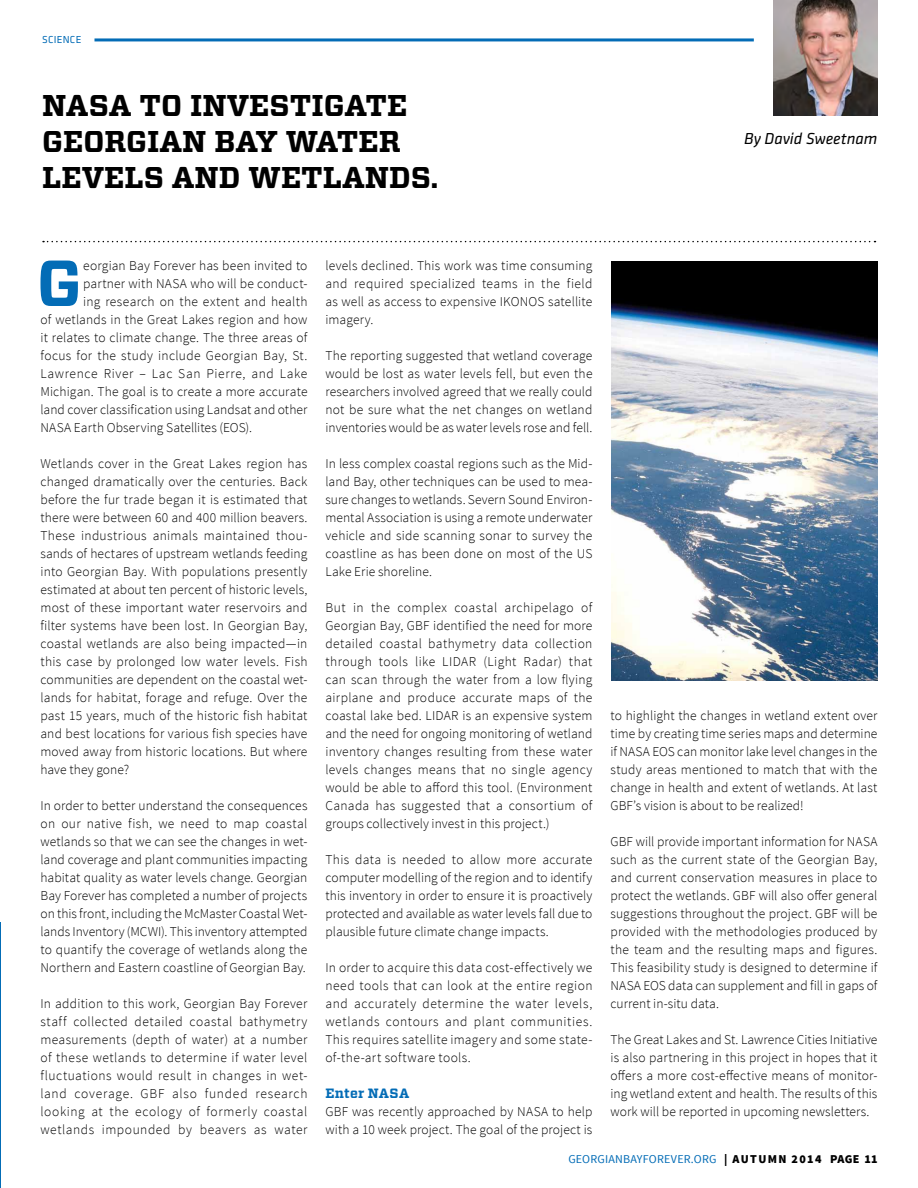
<style>
.page{position:relative;width:918px;height:1188px;background:#fff}
.page>*{position:absolute;margin:0;border:0;box-sizing:border-box;transform-origin:0 0}
.t1{font:700 64.95px "Vitesse";color:#036cb6}
.t2{font:700 30px/36px "Vitesse";color:#000}
.t3{font:italic 16.5px "Klavika";color:#000}
.t4{font:300 13.5px/18px "Source Sans Pro";letter-spacing:.01em;color:#000;text-align:justify}
.t5{font:300 13.5px "Source Sans Pro";letter-spacing:.05em;color:#000}
.t6{font:700 13.5px "Vitesse";letter-spacing:.015em;color:#036cb6}
.t7{font:12px "Source Sans Pro";letter-spacing:.015em;color:#036cb6}
.t8{font:900 12px "Source Sans Pro";letter-spacing:.11em;color:#000}
.t9{font:10.5px "Klavika";letter-spacing:.025em;color:#036cb6}
.s1{font-weight:900;color:#000}
</style>
<div class="page">
<img style="left:773px;top:0;width:105px;height:115px">
<hr style="left:94px;top:38px;width:660px;height:3px;background:#036cb6">
<hr style="left:0;top:922px;width:1px;height:266px;background:#036cb6">
<svg style="left:43px;top:241px;width:832px;height:1px"></svg>
<img style="left:611px;top:261px;width:267px;height:419px">
<p class="t9" style="left:42px;top:34px;width:41px">SCIENCE</p>
<h2 class="t2" style="left:42px;top:88px;width:398px">NASA TO INVESTIGAT E<br>GEORGIAN BAY WAT ER<br>LEVELS AND WETLANDS.</h2>
<p class="t3" style="left:744px;top:130px;width:135px">By David Sweetnam</p>
<h1 class="t1" style="left:37px;top:240px;width:39px">G</h1>
<p class="t4" style="left:83px;top:257px;width:226px">eorgian Bay Forever has been invited to</p>
<p class="t4" style="left:83px;top:275px;width:226px">partner with NASA who will be conduct-</p>
<p class="t4" style="left:83px;top:293px;width:226px">ing research on the extent and health</p>
<p class="t4" style="left:40px;top:311px;width:268px">of wetlands in the Great Lakes region and how</p>
<p class="t4" style="left:40px;top:329px;width:269px">it relates to climate change. The three areas of</p>
<p class="t4" style="left:40px;top:347px;width:268px">focus for the study include Georgian Bay, St.</p>
<p class="t5" style="left:40px;top:365px;width:268px">Lawrence River – Lac San Pierre, and Lake</p>
<p class="t4" style="left:40px;top:383px;width:269px">Michigan. The goal is to create a more accurate</p>
<p class="t4" style="left:40px;top:401px;width:269px">land cover classification using Landsat and other</p>
<p class="t4" style="left:40px;top:419px;width:213px">NASA Earth Observing Satellites (EOS).</p>
<p class="t4" style="left:40px;top:455px;width:269px">Wetlands cover in the Great Lakes region has changed dramatically over the centuries. Back before the fur trade began it is estimated that there were between 60 and 400 million beavers.<br>These industrious animals maintained thou&shy;sands of hectares of upstream wetlands feeding into Georgian Bay. With populations presently estimated at about ten percent of historic levels, most of these important water reservoirs and filter systems have been lost. In Georgian Bay, coastal wetlands are also being impacted—in this case by prolonged low water levels. Fish communities are dependent on the coastal wet&shy;lands for habitat, forage and refuge. Over the past 15 years, much of the historic fish habitat and best locations for various fish species have moved away from historic locations. But where have they gone?</p>
<p class="t4" style="left:40px;top:796px;width:269px">In order to better understand the consequences on our native fish, we need to map coastal wetlands so that we can see the changes in wet&shy;land coverage and plant communities impacting habitat quality as water levels change. Georgian Bay Forever has completed a number of projects on this front, including the McMaster Coastal Wet&shy;lands Inventory (MCWI). This inventory attempted to quantify the coverage of wetlands along the Northern and Eastern coastline of Georgian Bay.</p>
<p class="t4" style="left:40px;top:994px;width:269px">In addition to this work, Georgian Bay Forever staff collected detailed coastal bathymetry measurements (depth of water) at a number of these wetlands to determine if water level fluctuations would result in changes in wet&shy;land coverage. GBF also funded research looking at the ecology of formerly coastal wetlands impounded by beavers as water</p>
<p class="t4" style="left:325px;top:256px;width:268px">levels declined. This work was time consuming and required specialized teams in the field as well as access to expensive IKONOS satellite imagery.</p>
<p class="t4" style="left:325px;top:346px;width:269px">The reporting suggested that wetland coverage would be lost as water levels fell, but even the researchers involved agreed that we really could not be sure what the net changes on wetland inventories would be as water levels rose and fell.</p>
<p class="t4" style="left:325px;top:454px;width:269px">In less complex coastal regions such as the Mid&shy;land Bay, other techniques can be used to mea&shy;sure changes to wetlands. Severn Sound Environ&shy;mental Association is using a remote underwater vehicle and side scanning sonar to survey the coastline as has been done on most of the US Lake Erie shoreline.</p>
<p class="t4" style="left:325px;top:598px;width:269px">But in the complex coastal archipelago of Georgian Bay, GBF identified the need for more detailed coastal bathymetry data collection through tools like LIDAR (Light Radar) that can scan through the water from a low flying airplane and produce accurate maps of the coastal lake bed. LIDAR is an expensive system and the need for ongoing monitoring of wetland inventory changes resulting from these water levels changes means that no single agency would be able to afford this tool. (Environment Canada has suggested that a consortium of groups collectively invest in this project.)</p>
<p class="t4" style="left:325px;top:850px;width:269px">This data is needed to allow more accurate computer modelling of the region and to identify this inventory in order to ensure it is proactively protected and available as water levels fall due to plausible future climate change impacts.</p>
<p class="t4" style="left:325px;top:958px;width:269px">In order to acquire this data cost-effectively we need tools that can look at the entire region and accurately determine the water levels, wetlands contours and plant communities.<br>This requires satellite imagery and some state&shy;of-the-art software tools.</p>
<p class="t6" style="left:325px;top:1084px;width:85px">ENTER NASA</p>
<p class="t4" style="left:325px;top:1102px;width:269px">GBF was recently approached by NASA to help with a 10 week project. The goal of the project is</p>
<p class="t4" style="left:610px;top:706px;width:269px">to highlight the changes in wetland extent over time by creating time series maps and determine if NASA EOS can monitor lake level changes in the study areas mentioned to match that with the change in health and extent of wetlands. At last GBF’s vision is about to be realized!</p>
<p class="t4" style="left:610px;top:832px;width:269px">GBF will provide important information for NASA such as the current state of the Georgian Bay, and current conservation measures in place to protect the wetlands. GBF will also offer general suggestions throughout the project. GBF will be provided with the methodologies produced by the team and the resulting maps and figures.<br>This feasibility study is designed to determine if NASA EOS data can supplement and fill in gaps of current in-situ data.</p>
<p class="t4" style="left:610px;top:1030px;width:269px">The Great Lakes and St. Lawrence Cities Initiative is also partnering in this project in hopes that it offers a more cost-effective means of monitor&shy;ing wetland extent and health. The results of this work will be reported in upcoming newsletters.</p>
<p class="t7" style="left:568px;top:1151px;width:174px">GEORGIANBAYFOREVER.ORG <span class="s1">| AUTU</span></p>
<p class="t8" style="left:768px;top:1151px;width:74px">MN 2014 PAGE</p>
<p class="t8" style="left:864px;top:1151px;width:14px">11</p>
</div>
